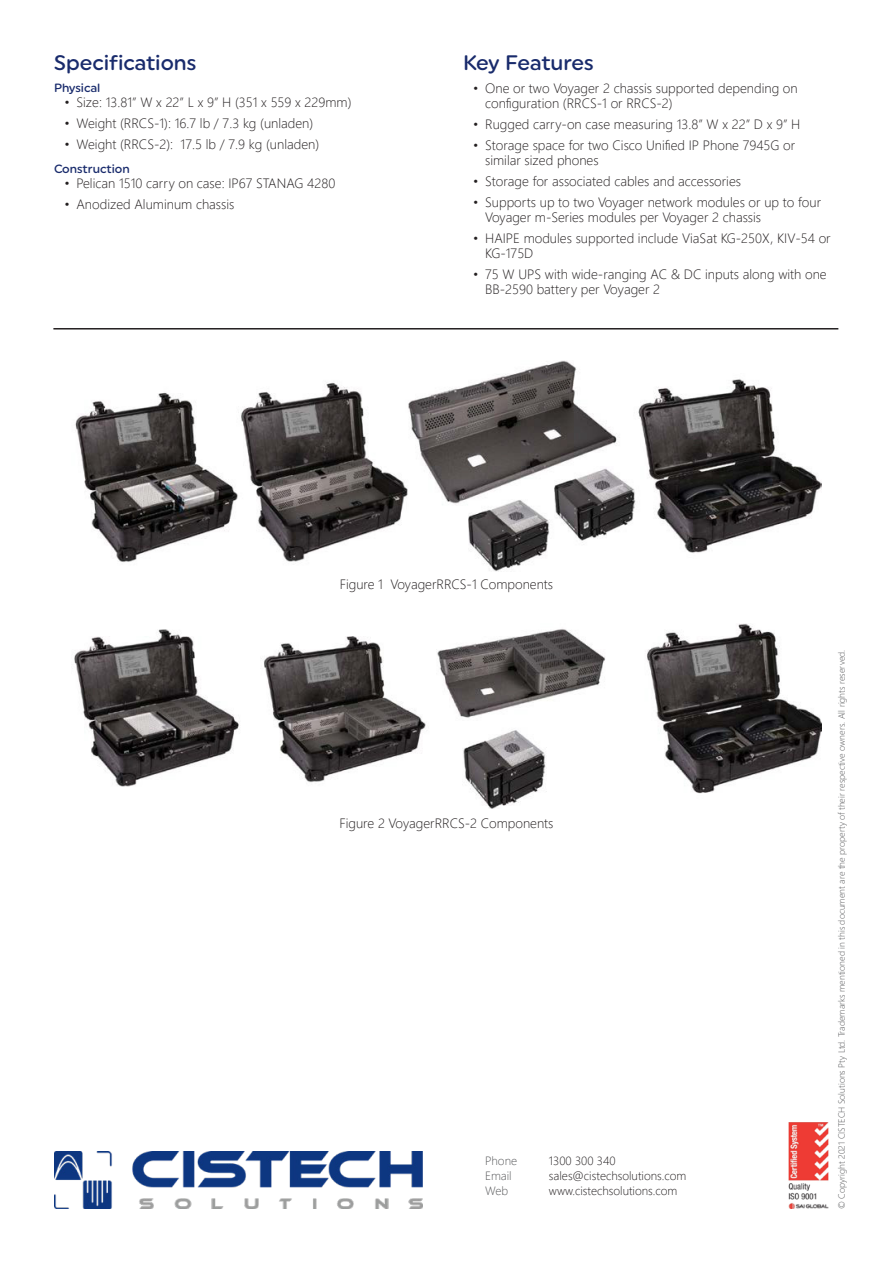
<style>
.page{position:relative;width:893px;height:1263px;background:#fff}
.page>*{position:absolute;margin:0;border:0;box-sizing:border-box;transform-origin:0 0}
.Second_Page_Heading{font:500 21px "Uniform Rounded";color:#192b6c}
.Bullet{font:300 13.5px/15px "Segoe UI";color:#231f20}
.t1{font:300 12px "Segoe UI";color:#231f20}
.Second_Page_Bold{font:500 12px "Uniform Rounded";color:#192b6c}
.t2{font:300 12px "Segoe UI";color:#57585a}
.t3{font:300 9px "Segoe UI";color:#57585a}
</style>
<div class="page">
<img style="left:54px;top:1151px;width:369px;height:58px">
<img style="left:788px;top:1122px;width:41px;height:87px">
<hr style="left:53px;top:328px;width:785px;height:1px;background:#231f20">
<img style="left:75px;top:360px;width:746px;height:211px">
<img style="left:74px;top:624px;width:747px;height:184px">
<p class="Second_Page_Heading" style="left:54px;top:50px;width:144px">Specifications</p>
<p class="Second_Page_Heading" style="left:463px;top:50px;width:132px">Key Features</p>
<p class="Bullet" style="left:485px;top:79px;width:314px;text-indent:-12px">• One or two Voyager 2 chassis supported depending on configuration (RRCS-1 or RRCS-2)</p>
<p class="Bullet" style="left:473px;top:115px;width:329px">• Rugged carry-on case measuring 13.8” W x 22” D x 9” H</p>
<p class="Bullet" style="left:485px;top:136px;width:312px;text-indent:-12px">• Storage space for two Cisco Unified IP Phone 7945G or similar sized phones</p>
<p class="Bullet" style="left:473px;top:172px;width:269px">• Storage for associated cables and accessories</p>
<p class="Bullet" style="left:485px;top:193px;width:337px;text-indent:-12px">• Supports up to two Voyager network modules or up to four<br>Voyager m-Series modules per Voyager 2 chassis</p>
<p class="Bullet" style="left:485px;top:229px;width:347px;text-indent:-12px">• HAIPE modules supported include ViaSat KG-250X, KIV-54 or<br>KG-175D</p>
<p class="Bullet" style="left:485px;top:265px;width:343px;text-indent:-12px">• 75 W UPS with wide-ranging AC &amp; DC inputs along with one<br>BB-2590 battery per Voyager 2</p>
<p class="Second_Page_Bold" style="left:54px;top:81px;width:48px">Physical</p>
<p class="Bullet" style="left:64px;top:94px;width:288px">• Size: 13.81” W x 22” L x 9” H (351 x 559 x 229mm)</p>
<p class="Bullet" style="left:64px;top:115px;width:250px">• Weight (RRCS-1): 16.7 lb / 7.3 kg (unladen)</p>
<p class="Bullet" style="left:64px;top:136px;width:256px">• Weight (RRCS-2): 17.5 lb / 7.9 kg (unladen)</p>
<p class="Second_Page_Bold" style="left:54px;top:162px;width:77px">Construction</p>
<p class="Bullet" style="left:64px;top:175px;width:272px">• Pelican 1510 carry on case: IP67 STANAG 4280</p>
<p class="Bullet" style="left:64px;top:196px;width:171px">• Anodized Aluminum chassis</p>
<p class="Bullet" style="left:340px;top:576px;width:215px">Figure 1 VoyagerRRCS-1 Components</p>
<p class="Bullet" style="left:339px;top:814px;width:216px">Figure 2 VoyagerRRCS-2 Components</p>
<p class="t2" style="left:485px;top:1149px;width:34px">Phone</p>
<p class="t1" style="left:549px;top:1149px;width:68px">1300 300 340</p>
<p class="t2" style="left:485px;top:1164px;width:28px">Email</p>
<p class="t1" style="left:549px;top:1164px;width:139px">sales@cistechsolutions.com</p>
<p class="t2" style="left:485px;top:1179px;width:25px">Web</p>
<p class="t1" style="left:549px;top:1179px;width:130px">www.cistechsolutions.com</p>
<p class="t3" style="left:833px;top:1209px;width:561px;rotate:-90deg">© Copyright 2021 CISTECH Solutions Pty Ltd. Trademarks mentioned in this document are the property of their respective owners. All rights reserved.</p>
</div>
